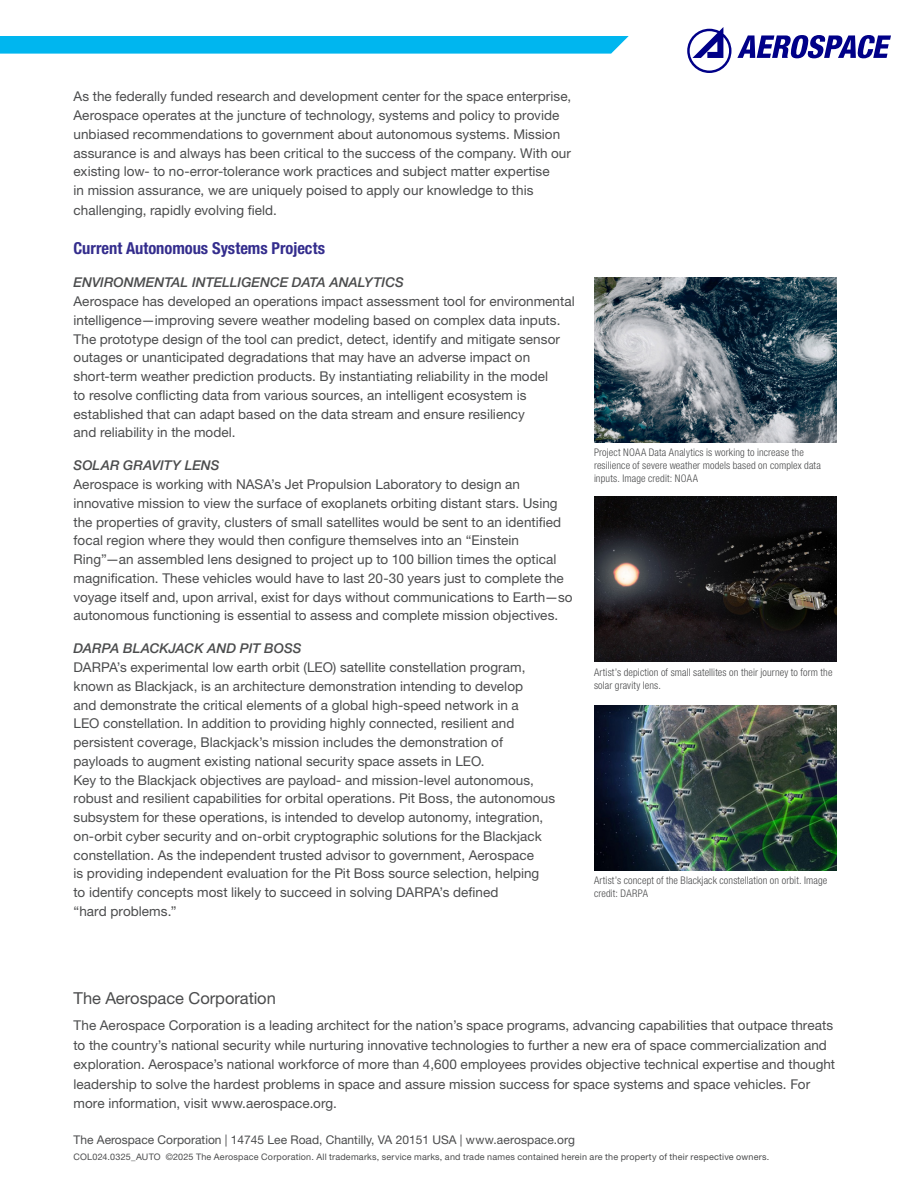
<style>
.page{position:relative;width:918px;height:1188px;background:#fff}
.page>*{position:absolute;margin:0;border:0;box-sizing:border-box;transform-origin:0 0}
.t1{font:700 condensed 16.5px "Helvetica Neue LT Std";color:#342d8d}
.t2{font:16.5px "Helvetica Neue LT Std";letter-spacing:-.005em;color:#4b4c4d}
.t3{font:13.5px/18.8px "Helvetica Neue LT Std";letter-spacing:.005em;color:#4b4c4d}
.t4{font:italic 500 13.5px "Helvetica Neue LT Std";color:#4b4c4d}
.t5{font:12px "Helvetica Neue LT Std";color:#4b4c4d}
.t6{font:300 condensed 10.5px/12.6px "Helvetica Neue LT Std";letter-spacing:.015em;color:#4b4c4d}
.t7{font:9px "Helvetica Neue LT Std";letter-spacing:.025em;color:#4b4c4d}
</style>
<div class="page">
<svg style="left:737px;top:35px;width:154px;height:23px"></svg>
<svg style="left:687px;top:27px;width:44px;height:46px"></svg>
<div style="left:0;top:36px;width:629px;height:18px;background:#00b6ef"></div>
<img style="left:594px;top:497px;width:243px;height:165px">
<img style="left:594px;top:277px;width:243px;height:165px">
<img style="left:594px;top:706px;width:243px;height:165px">
<p class="t3" style="left:74px;top:87px;width:499px">As the federally funded research and development center for the space enterprise, Aerospace operates at the juncture of technology, systems and policy to provide unbiased recommendations to government about autonomous systems. Mission assurance is and always has been critical to the success of the company. With our existing low- to no-error-tolerance work practices and subject matter expertise<br>in mission assurance, we are uniquely poised to apply our knowledge to this challenging, rapidly evolving field.</p>
<p class="t1" style="left:74px;top:239px;width:253px">Current Autonomous Systems Projects</p>
<p class="t4" style="left:74px;top:275px;width:332px">ENVIRONMENTAL INTELLIGENCE DATA ANALYTICS</p>
<p class="t3" style="left:74px;top:292px;width:503px">Aerospace has developed an operations impact assessment tool for environmental intelligence—improving severe weather modeling based on complex data inputs.<br>The prototype design of the tool can predict, detect, identify and mitigate sensor outages or unanticipated degradations that may have an adverse impact on short-term weather prediction products. By instantiating reliability in the model<br>to resolve conflicting data from various sources, an intelligent ecosystem is established that can adapt based on the data stream and ensure resiliency<br>and reliability in the model.</p>
<p class="t4" style="left:74px;top:458px;width:148px">SOLAR GRAVITY LENS</p>
<p class="t3" style="left:74px;top:475px;width:501px">Aerospace is working with NASA’s Jet Propulsion Laboratory to design an innovative mission to view the surface of exoplanets orbiting distant stars. Using the properties of gravity, clusters of small satellites would be sent to an identified focal region where they would then configure themselves into an “Einstein Ring”—an assembled lens designed to project up to 100 billion times the optical magnification. These vehicles would have to last 20-30 years just to complete the voyage itself and, upon arrival, exist for days without communications to Earth—so autonomous functioning is essential to assess and complete mission objectives.</p>
<p class="t4" style="left:74px;top:641px;width:229px">DARPA BLACKJACK AND PIT BOSS</p>
<p class="t3" style="left:74px;top:658px;width:483px">DARPA’s experimental low earth orbit (LEO) satellite constellation program, known as Blackjack, is an architecture demonstration intending to develop<br>and demonstrate the critical elements of a global high-speed network in a<br>LEO constellation. In addition to providing highly connected, resilient and persistent coverage, Blackjack’s mission includes the demonstration of payloads to augment existing national security space assets in LEO.<br>Key to the Blackjack objectives are payload- and mission-level autonomous, robust and resilient capabilities for orbital operations. Pit Boss, the autonomous subsystem for these operations, is intended to develop autonomy, integration, on-orbit cyber security and on-orbit cryptographic solutions for the Blackjack constellation. As the independent trusted advisor to government, Aerospace<br>is providing independent evaluation for the Pit Boss source selection, helping<br>to identify concepts most likely to succeed in solving DARPA’s defined<br>“hard problems.”</p>
<p class="t6" style="left:594px;top:446px;width:228px">Project NOAA Data Analytics is working to increase the resilience of severe weather models based on complex data inputs. Image credit: NOAA</p>
<p class="t6" style="left:594px;top:666px;width:240px">Artist’s depiction of small satellites on their journey to form the solar gravity lens.</p>
<p class="t6" style="left:594px;top:874px;width:235px">Artist’s concept of the Blackjack constellation on orbit. Image credit: DARPA</p>
<p class="t2" style="left:74px;top:988px;width:204px">The Aerospace Corporation</p>
<p class="t3" style="left:74px;top:1016px;width:763px;line-height:19.5px">The Aerospace Corporation is a leading architect for the nation’s space programs, advancing capabilities that outpace threats to the country’s national security while nurturing innovative technologies to further a new era of space commercialization and exploration. Aerospace’s national workforce of more than 4,600 employees provides objective technical expertise and thought leadership to solve the hardest problems in space and assure mission success for space systems and space vehicles. For more information, visit www.aerospace.org.</p>
<p class="t5" style="left:74px;top:1133px;width:503px">The Aerospace Corporation | 14745 Lee Road, Chantilly, VA 20151 USA | www.aerospace.org</p>
<p class="t7" style="left:74px;top:1152px;width:697px">COL024.0325_AUTO ©2025 The Aerospace Corporation. All trademarks, service marks, and trade names contained herein are the property of their respective owners.</p>
</div>
